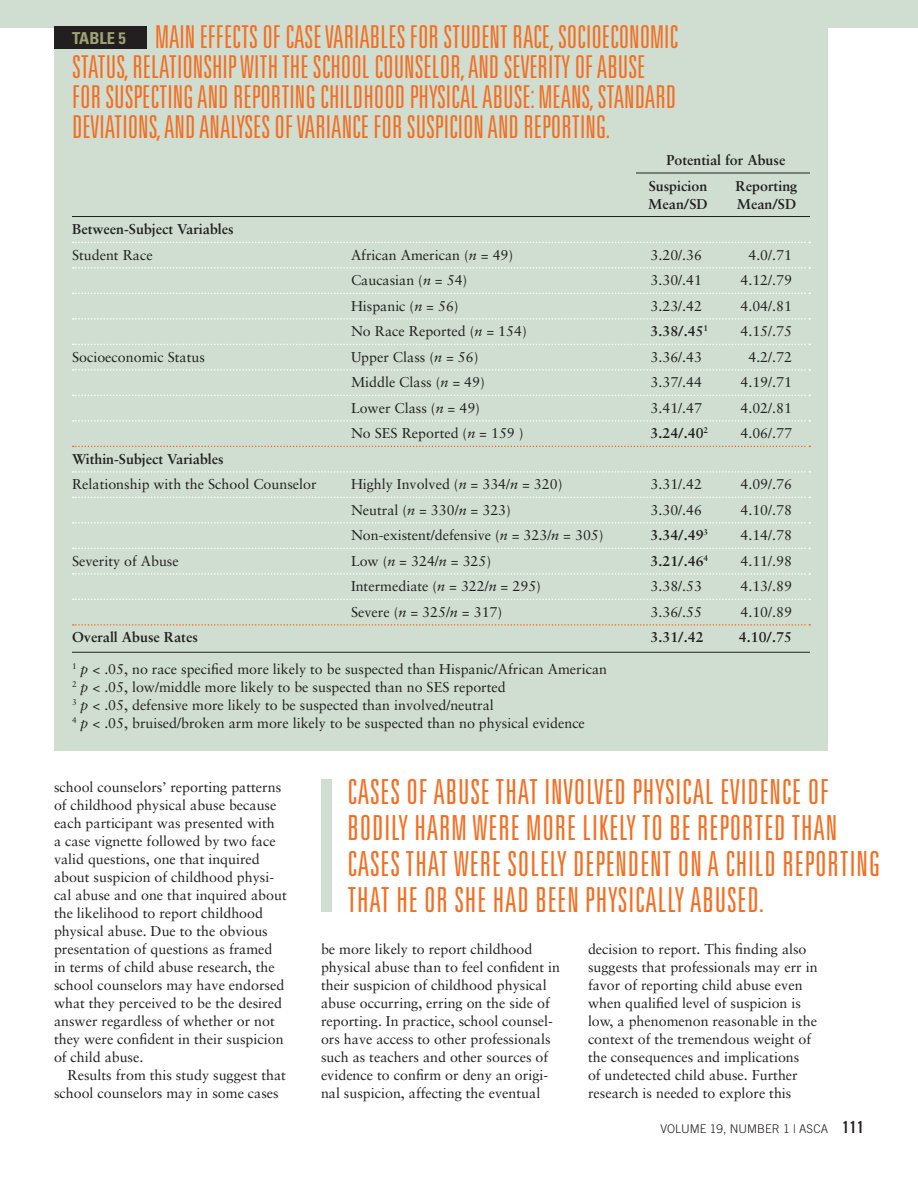
<style>
.page{position:relative;width:918px;height:1188px;background:#fff}
.page>*{position:absolute;margin:0;border:0;box-sizing:border-box;transform-origin:0 0}
.Callout_Right{font:300 ultra-condensed 34.5px/36px "Univers";letter-spacing:.025em;color:#f36e21}
.Table_Head{font:300 ultra-condensed 31.5px/30px "Univers";color:#f36e21}
.Subhead_Minor{font:700 condensed 16.5px "Univers";color:#9ea374}
.Body_Indent{font:14.25px/18px "Sabon";color:#231f20}
.Table_Text{font:14.25px "Sabon";color:#231f20}
.Body_No_Indent{font:14.25px/18px "Sabon";color:#231f20}
.Table_Note{font:14.25px/18px "Sabon";color:#231f20}
.Table_Text-2{font:700 14.25px "Sabon";color:#231f20}
.Table_Header{font:700 14.25px "Sabon";color:#231f20}
.Table_Header_Above{font:700 14.25px "Sabon";color:#231f20}
.t1{font:300 12px "Trade Gothic";color:#231f20}
.s1{font-style:italic}
.s2{font-family:"Trade Gothic Bold Cond Twenty";font-weight:400;font-size:16.5px}
</style>
<div class="page">
<div style="left:0;top:0;width:918px;height:28px;background:#d0ded1"></div>
<div style="left:54px;top:0;width:774px;height:751px;background:#d0ded1"></div>
<hr style="left:636px;top:173px;width:174px;height:1px;background:#231f20">
<hr style="left:72px;top:216px;width:738px;height:1px;background:#231f20">
<svg style="left:73px;top:242px;width:737px;height:1px"></svg>
<svg style="left:73px;top:267px;width:737px;height:2px"></svg>
<svg style="left:73px;top:293px;width:737px;height:1px"></svg>
<svg style="left:73px;top:318px;width:737px;height:2px"></svg>
<svg style="left:73px;top:344px;width:737px;height:1px"></svg>
<svg style="left:73px;top:369px;width:737px;height:2px"></svg>
<svg style="left:73px;top:395px;width:737px;height:1px"></svg>
<svg style="left:73px;top:420px;width:737px;height:2px"></svg>
<svg style="left:73px;top:446px;width:737px;height:1px"></svg>
<svg style="left:73px;top:471px;width:737px;height:2px"></svg>
<svg style="left:73px;top:497px;width:737px;height:1px"></svg>
<svg style="left:73px;top:522px;width:737px;height:2px"></svg>
<svg style="left:73px;top:548px;width:737px;height:1px"></svg>
<svg style="left:73px;top:573px;width:737px;height:2px"></svg>
<svg style="left:73px;top:599px;width:737px;height:1px"></svg>
<svg style="left:73px;top:624px;width:737px;height:2px"></svg>
<hr style="left:72px;top:652px;width:738px;height:1px;background:#231f20">
<div style="left:54px;top:27px;width:92px;height:22px;background:#231f20"></div>
<div style="left:321px;top:779px;width:10px;height:133px;background:#d0ded1"></div>
<p class="Table_Head" style="left:72px;top:21px;width:608px;text-indent:83px">MAIN EFFECTS OF CASE VARIABLES FOR STUDENT RACE, SOCIOECONOMIC STATUS, RELATIONSHIP WITH THE SCHOOL COUNSELOR, AND SEVERITY OF ABUSE FOR SUSPECTING AND REPORTING CHILDHOOD PHYSICAL ABUSE: MEANS, STANDARD DEVIATIONS, AND ANALYSES OF VARIANCE FOR SUSPICION AND REPORTING.</p>
<p class="Table_Header_Above" style="left:667px;top:151px;width:120px">Potential for Abuse</p>
<p class="Table_Header" style="left:649px;top:177px;width:60px">Suspicion</p>
<p class="Table_Header" style="left:736px;top:177px;width:63px">Reporting</p>
<p class="Table_Header" style="left:648px;top:195px;width:61px">Mean/SD</p>
<p class="Table_Header" style="left:737px;top:195px;width:61px">Mean/SD</p>
<p class="Table_Text-2" style="left:72px;top:220px;width:163px">Between-Subject Variables</p>
<p class="Table_Text" style="left:72px;top:246px;width:82px">Student Race</p>
<p class="Table_Text" style="left:351px;top:246px;width:164px">African American (<span class="s1">n</span> = 49)</p>
<p class="Table_Text" style="left:651px;top:246px;width:53px">3.20/.36</p>
<p class="Table_Text" style="left:748px;top:246px;width:45px">4.0/.71</p>
<p class="Table_Text" style="left:351px;top:272px;width:118px">Caucasian (<span class="s1">n</span> = 54)</p>
<p class="Table_Text" style="left:651px;top:272px;width:53px">3.30/.41</p>
<p class="Table_Text" style="left:740px;top:272px;width:53px">4.12/.79</p>
<p class="Table_Text" style="left:351px;top:297px;width:109px">Hispanic (<span class="s1">n</span> = 56)</p>
<p class="Table_Text" style="left:651px;top:297px;width:53px">3.23/.42</p>
<p class="Table_Text" style="left:740px;top:297px;width:53px">4.04/.81</p>
<p class="Table_Text" style="left:351px;top:323px;width:177px">No Race Reported (<span class="s1">n</span> = 154)</p>
<p class="Table_Text-2" style="left:651px;top:322px;width:59px">3.38/.45<sup>1</sup></p>
<p class="Table_Text" style="left:740px;top:323px;width:53px">4.15/.75</p>
<p class="Table_Text" style="left:72px;top:348px;width:134px">Socioeconomic Status</p>
<p class="Table_Text" style="left:351px;top:348px;width:129px">Upper Class (<span class="s1">n</span> = 56)</p>
<p class="Table_Text" style="left:651px;top:348px;width:53px">3.36/.43</p>
<p class="Table_Text" style="left:748px;top:348px;width:45px">4.2/.72</p>
<p class="Table_Text" style="left:351px;top:374px;width:135px">Middle Class (<span class="s1">n</span> = 49)</p>
<p class="Table_Text" style="left:651px;top:374px;width:53px">3.37/.44</p>
<p class="Table_Text" style="left:740px;top:374px;width:53px">4.19/.71</p>
<p class="Table_Text" style="left:351px;top:399px;width:131px">Lower Class (<span class="s1">n</span> = 49)</p>
<p class="Table_Text" style="left:651px;top:399px;width:53px">3.41/.47</p>
<p class="Table_Text" style="left:740px;top:399px;width:53px">4.02/.81</p>
<p class="Table_Text" style="left:351px;top:425px;width:174px">No SES Reported (<span class="s1">n</span> = 159 )</p>
<p class="Table_Text-2" style="left:651px;top:424px;width:59px">3.24/.40<sup>2</sup></p>
<p class="Table_Text" style="left:740px;top:425px;width:53px">4.06/.77</p>
<p class="Table_Text-2" style="left:72px;top:450px;width:153px">Within-Subject Variables</p>
<p class="Table_Text" style="left:72px;top:476px;width:246px">Relationship with the School Counselor</p>
<p class="Table_Text" style="left:351px;top:476px;width:213px">Highly Involved (<span class="s1">n</span> = 334/<span class="s1">n</span> = 320)</p>
<p class="Table_Text" style="left:651px;top:476px;width:53px">3.31/.42</p>
<p class="Table_Text" style="left:740px;top:476px;width:53px">4.09/.76</p>
<p class="Table_Text" style="left:351px;top:501px;width:161px">Neutral (<span class="s1">n</span> = 330/<span class="s1">n</span> = 323)</p>
<p class="Table_Text" style="left:651px;top:501px;width:53px">3.30/.46</p>
<p class="Table_Text" style="left:740px;top:501px;width:53px">4.10/.78</p>
<p class="Table_Text" style="left:351px;top:527px;width:254px">Non-existent/defensive (<span class="s1">n</span> = 323/<span class="s1">n</span> = 305)</p>
<p class="Table_Text-2" style="left:651px;top:526px;width:59px">3.34/.49<sup>3</sup></p>
<p class="Table_Text" style="left:740px;top:527px;width:53px">4.14/.78</p>
<p class="Table_Text" style="left:72px;top:552px;width:108px">Severity of Abuse</p>
<p class="Table_Text" style="left:351px;top:552px;width:142px">Low (<span class="s1">n</span> = 324/<span class="s1">n</span> = 325)</p>
<p class="Table_Text-2" style="left:651px;top:552px;width:59px">3.21/.46<sup>4</sup></p>
<p class="Table_Text" style="left:740px;top:552px;width:53px">4.11/.98</p>
<p class="Table_Text" style="left:351px;top:578px;width:192px">Intermediate (<span class="s1">n</span> = 322/<span class="s1">n</span> = 295)</p>
<p class="Table_Text" style="left:651px;top:578px;width:53px">3.38/.53</p>
<p class="Table_Text" style="left:740px;top:578px;width:53px">4.13/.89</p>
<p class="Table_Text" style="left:351px;top:603px;width:153px">Severe (<span class="s1">n</span> = 325/<span class="s1">n</span> = 317)</p>
<p class="Table_Text" style="left:651px;top:603px;width:53px">3.36/.55</p>
<p class="Table_Text" style="left:740px;top:603px;width:53px">4.10/.89</p>
<p class="Table_Text-2" style="left:72px;top:628px;width:127px">Overall Abuse Rates</p>
<p class="Table_Text-2" style="left:651px;top:628px;width:55px">3.31/.42</p>
<p class="Table_Text-2" style="left:739px;top:628px;width:55px">4.10/.75</p>
<p class="Table_Note" style="left:72px;top:660px;width:537px"><sup>1</sup> <span class="s1">p</span> &lt; .05, no race specified more likely to be suspected than Hispanic/African American <sup>2</sup> <span class="s1">p</span> &lt; .05, low/middle more likely to be suspected than no SES reported<br><sup>3</sup> <span class="s1">p</span> &lt; .05, defensive more likely to be suspected than involved/neutral<br><sup>4</sup> <span class="s1">p</span> &lt; .05, bruised/broken arm more likely to be suspected than no physical evidence</p>
<p class="Subhead_Minor" style="left:72px;top:28px;width:55px">TABLE 5</p>
<p class="Body_No_Indent" style="left:54px;top:778px;width:234px">school counselors’ reporting patterns of childhood physical abuse because each participant was presented with<br>a case vignette followed by two face valid questions, one that inquired about suspicion of childhood physi&shy;cal abuse and one that inquired about the likelihood to report childhood physical abuse. Due to the obvious presentation of questions as framed in terms of child abuse research, the school counselors may have endorsed what they perceived to be the desired answer regardless of whether or not they were confident in their suspicion of child abuse.</p>
<p class="Body_Indent" style="left:54px;top:1066px;width:234px;text-indent:14px">Results from this study suggest that school counselors may in some cases</p>
<p class="Callout_Right" style="left:347px;top:773px;width:534px">CASES OF ABUSE THAT INVOLVED PHYSICAL EVIDENCE OF BODILY HARM WERE MORE LIKELY TO BE REPORTED THAN CASES THAT WERE SOLELY DEPENDENT ON A CHILD REPORTING THAT HE OR SHE HAD BEEN PHYSICALLY ABUSED.</p>
<p class="Body_Indent" style="left:321px;top:940px;width:241px">be more likely to report childhood physical abuse than to feel confident in their suspicion of childhood physical abuse occurring, erring on the side of reporting. In practice, school counsel&shy;ors have access to other professionals such as teachers and other sources of evidence to confirm or deny an origi&shy;nal suspicion, affecting the eventual</p>
<p class="Body_Indent" style="left:588px;top:940px;width:231px">decision to report. This finding also suggests that professionals may err in favor of reporting child abuse even when qualified level of suspicion is low, a phenomenon reasonable in the context of the tremendous weight of the consequences and implications<br>of undetected child abuse. Further research is needed to explore this</p>
<p class="t1" style="left:661px;top:1122px;width:205px">VOLUME 19, NUMBER 1 | ASCA <span class="s2">111</span></p>
</div>
